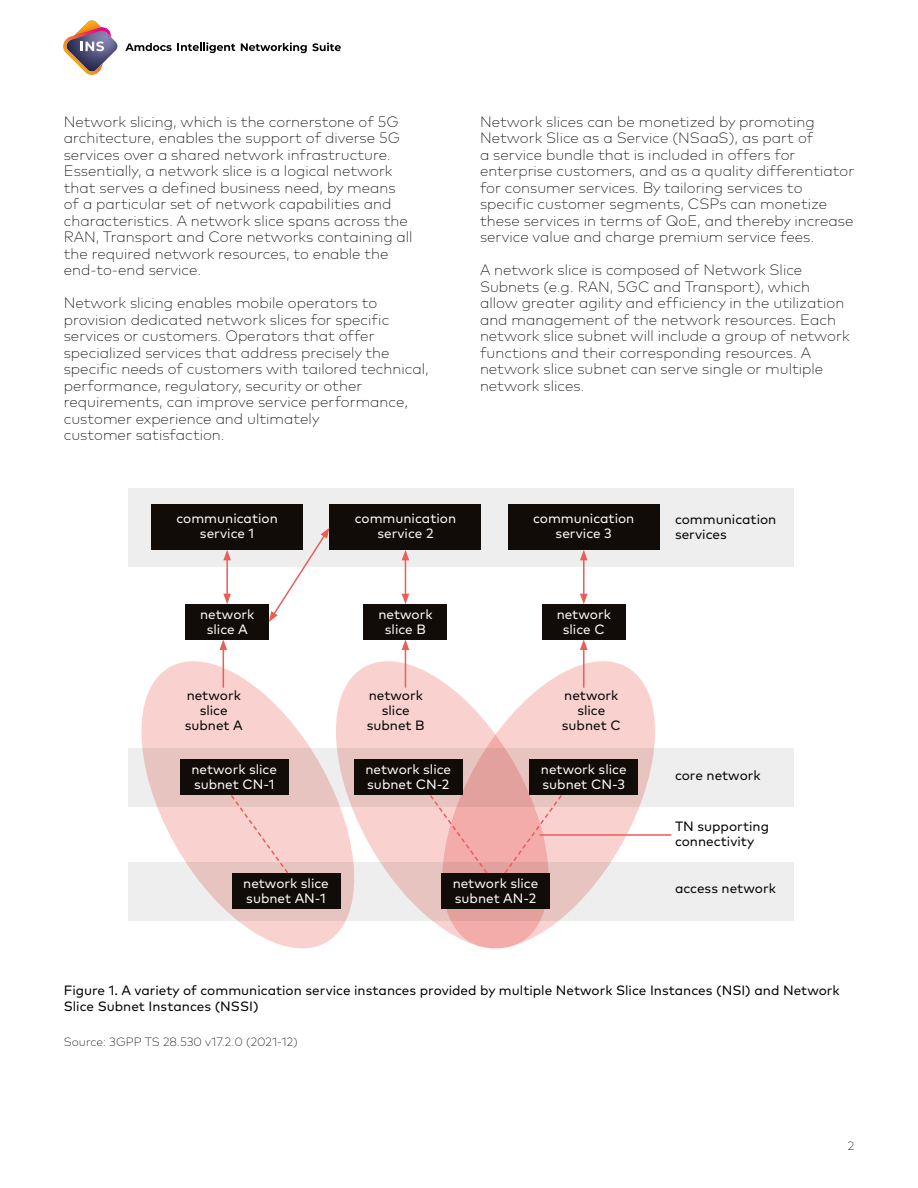
<style>
.page{position:relative;width:918px;height:1188px;background:#fff}
.page>*{position:absolute;margin:0;border:0;box-sizing:border-box;transform-origin:0 0}
.t1{font:200 15px/16.5px "Mark Pro";color:#000}
.t2{font:13.5px/15px "Mark Pro";color:#000}
.t3{font:13.5px/15px "Mark Pro";color:#fff;text-align:center}
.t4{font:200 12px "Mark Pro";color:#000}
</style>
<div class="page">
<svg style="left:63px;top:20px;width:55px;height:55px"></svg>
<svg style="left:125px;top:43px;width:47px;height:8px"></svg>
<svg style="left:178px;top:42px;width:57px;height:11px"></svg>
<svg style="left:241px;top:42px;width:100px;height:11px"></svg>
<div style="left:129px;top:862px;width:665px;height:58px;background:#e9eae8"></div>
<div style="left:129px;top:748px;width:665px;height:59px;background:#e9eae8"></div>
<div style="left:129px;top:488px;width:665px;height:78px;background:#e9eae8"></div>
<div style="left:151px;top:504px;width:152px;height:46px;background:#110c08"></div>
<div style="left:330px;top:504px;width:151px;height:46px;background:#110c08"></div>
<div style="left:508px;top:504px;width:152px;height:46px;background:#110c08"></div>
<svg style="left:365px;top:649px;width:66px;height:272px;fill:#f9d2d0"></svg>
<svg style="left:431px;top:661px;width:235px;height:288px"></svg>
<svg style="left:130px;top:649px;width:235px;height:300px"></svg>
<div style="left:186px;top:604px;width:83px;height:35px;background:#110c08"></div>
<div style="left:441px;top:873px;width:109px;height:36px;background:#110c08"></div>
<div style="left:364px;top:604px;width:83px;height:35px;background:#110c08"></div>
<div style="left:542px;top:604px;width:83px;height:35px;background:#110c08"></div>
<div style="left:180px;top:760px;width:108px;height:35px;background:#110c08"></div>
<div style="left:354px;top:760px;width:108px;height:35px;background:#110c08"></div>
<div style="left:232px;top:873px;width:108px;height:36px;background:#110c08"></div>
<div style="left:530px;top:760px;width:108px;height:35px;background:#110c08"></div>
<hr style="left:226px;top:558px;width:2px;height:38px;background:#eb5e58">
<svg style="left:223px;top:550px;width:8px;height:10px"></svg>
<svg style="left:223px;top:594px;width:8px;height:10px"></svg>
<svg style="left:269px;top:528px;width:61px;height:94px"></svg>
<hr style="left:405px;top:558px;width:1px;height:38px;background:#eb5e58">
<svg style="left:402px;top:550px;width:7px;height:10px"></svg>
<svg style="left:402px;top:594px;width:7px;height:10px"></svg>
<hr style="left:583px;top:558px;width:2px;height:38px;background:#eb5e58">
<svg style="left:580px;top:550px;width:8px;height:10px"></svg>
<svg style="left:580px;top:594px;width:8px;height:10px"></svg>
<hr style="left:583px;top:648px;width:2px;height:40px;background:#eb5e58">
<svg style="left:580px;top:639px;width:8px;height:11px"></svg>
<hr style="left:540px;top:834px;width:131px;height:2px;background:#eb5e58">
<hr style="left:405px;top:648px;width:1px;height:40px;background:#eb5e58">
<svg style="left:402px;top:639px;width:7px;height:11px"></svg>
<hr style="left:223px;top:648px;width:1px;height:40px;background:#eb5e58">
<svg style="left:220px;top:639px;width:7px;height:11px"></svg>
<svg style="left:229px;top:793px;width:61px;height:82px"></svg>
<svg style="left:428px;top:793px;width:61px;height:82px"></svg>
<svg style="left:503px;top:793px;width:60px;height:82px"></svg>
<p class="t1" style="left:64px;top:112px;width:350px">Network slicing, which is the cornerstone of 5G architecture, enables the support of diverse 5G services over a shared network infrastructure.<br>Essentially, a network slice is a logical network that serves a defined business need, by means of a particular set of network capabilities and characteristics. A network slice spans across the RAN, Transport and Core networks containing all the required network resources, to enable the end-to-end service.</p>
<p class="t1" style="left:64px;top:293px;width:366px">Network slicing enables mobile operators to provision dedicated network slices for specific services or customers. Operators that offer specialized services that address precisely the specific needs of customers with tailored technical, performance, regulatory, security or other requirements, can improve service performance, customer experience and ultimately<br>customer satisfaction.</p>
<p class="t1" style="left:480px;top:112px;width:376px">Network slices can be monetized by promoting Network Slice as a Service (NSaaS), as part of<br>a service bundle that is included in offers for enterprise customers, and as a quality differentiator for consumer services. By tailoring services to specific customer segments, CSPs can monetize these services in terms of QoE, and thereby increase service value and charge premium service fees.</p>
<p class="t1" style="left:480px;top:260px;width:371px">A network slice is composed of Network Slice Subnets (e.g. RAN, 5GC and Transport), which allow greater agility and efficiency in the utilization and management of the network resources. Each network slice subnet will include a group of network functions and their corresponding resources. A network slice subnet can serve single or multiple network slices.</p>
<p class="t3" style="left:176px;top:510px;width:103px">communication service 1</p>
<p class="t3" style="left:355px;top:510px;width:103px">communication service 2</p>
<p class="t3" style="left:533px;top:510px;width:103px">communication service 3</p>
<p class="t2" style="left:675px;top:510px;width:103px">communication services</p>
<p class="t3" style="left:200px;top:605px;width:56px">network slice A</p>
<p class="t2" style="left:185px;top:687px;width:59px;text-align:center">network slice subnet A</p>
<p class="t3" style="left:378px;top:605px;width:56px">network slice B</p>
<p class="t3" style="left:557px;top:605px;width:56px">network slice C</p>
<p class="t2" style="left:367px;top:687px;width:59px;text-align:center">network slice subnet B</p>
<p class="t2" style="left:562px;top:687px;width:60px;text-align:center">network slice subnet C</p>
<p class="t3" style="left:191px;top:761px;width:87px;text-align:left">network slice subnet CN-1</p>
<p class="t3" style="left:366px;top:761px;width:87px;text-align:left">network slice subnet CN-2</p>
<p class="t3" style="left:541px;top:761px;width:87px;text-align:left">network slice subnet CN-3</p>
<p class="t3" style="left:243px;top:874px;width:87px;text-align:left">network slice subnet AN-1</p>
<p class="t3" style="left:453px;top:874px;width:87px;text-align:left">network slice subnet AN-2</p>
<p class="t2" style="left:675px;top:767px;width:87px">core network</p>
<p class="t2" style="left:675px;top:818px;width:95px">TN supporting connectivity</p>
<p class="t2" style="left:675px;top:880px;width:102px">access network</p>
<p class="t2" style="left:64px;top:981px;width:778px;line-height:16.5px">Figure 1. A variety of communication service instances provided by multiple Network Slice Instances (NSI) and Network<br>Slice Subnet Instances (NSSI)</p>
<p class="t4" style="left:64px;top:1033px;width:236px">Source: 3GPP TS 28.530 v17.2.0 (2021-12)</p>
<p class="t4" style="left:848px;top:1137px;width:8px">2</p>
</div>
